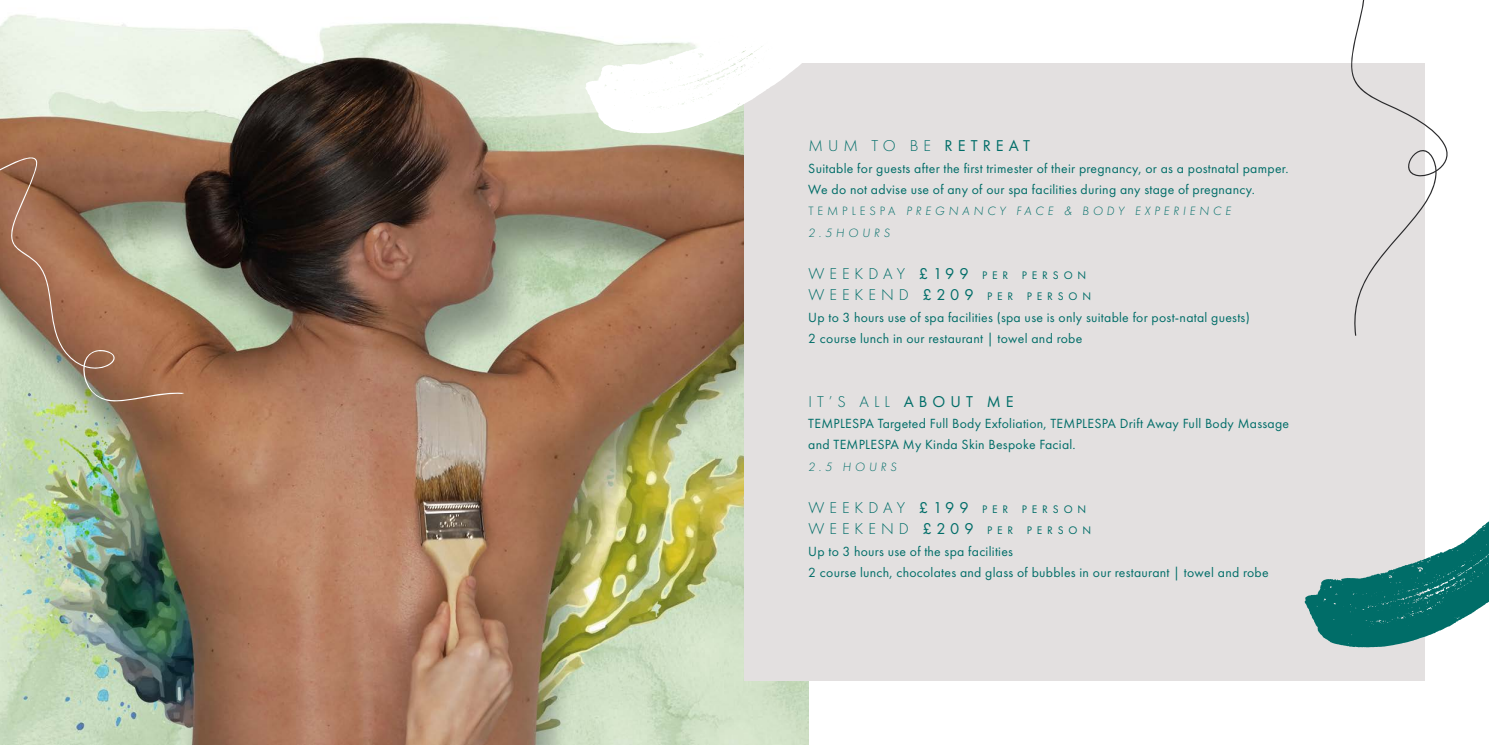
<style>
.page{position:relative;width:1489px;height:745px;background:#fff}
.page>*{position:absolute;margin:0;border:0;box-sizing:border-box;transform-origin:0 0}
.t1{font:300 16.25px "Futura PT";letter-spacing:.31em;color:#006d68}
.t2{font:13.75px/21.2px "Futura PT";letter-spacing:.02em;color:#006d68}
.t3{font:italic 300 12.5px/21.2px "Futura PT";letter-spacing:.31em;color:#006d68}
.t4{font:11.38px/21.2px "Futura PT";color:#006d68}
.s1{font-weight:400}
.s2{font-style:normal}
.s3{font-weight:300;font-size:16.25px}
.s4{font-size:16.25px}
</style>
<div class="page">
<img style="left:0;top:14px;width:808px;height:730px">
<div style="left:744px;top:64px;width:680px;height:616px;background:#e3e0e0"></div>
<svg style="left:1304px;top:416px;width:184px;height:231px"></svg>
<svg style="left:0;top:150px;width:184px;height:253px;background:#a38267"></svg>
<svg style="left:585px;top:14px;width:287px;height:119px"></svg>
<svg style="left:1330px;top:0;width:118px;height:335px"></svg>
<p class="t1" style="left:808px;top:137px;width:223px">MUM TO BE <span class="s1">RETREAT</span></p>
<p class="t2" style="left:808px;top:157px;width:482px">Suitable for guests after the first trimester of their pregnancy, or as a postnatal pamper.<br>We do not advise use of any of our spa facilities during any stage of pregnancy.</p>
<p class="t3" style="left:808px;top:200px;width:424px"><span class="s2">TEMPLESPA</span> PREGNANCY FACE &amp; BODY EXPERIENCE<br>2.5HOURS</p>
<p class="t4" style="left:808px;top:264px;width:284px"><span class="s3">WEEKDAY</span> <span class="s4">£199</span> P E R P E R S O N<br><span class="s3">WEEKEND</span> <span class="s4">£209</span> P E R P E R S O N</p>
<p class="t2" style="left:808px;top:306px;width:443px">Up to 3 hours use of spa facilities (spa use is only suitable for post-natal guests)<br>2 course lunch in our restaurant | towel and robe</p>
<p class="t1" style="left:808px;top:392px;width:207px">IT’S ALL <span class="s1">ABOUT ME</span></p>
<p class="t2" style="left:808px;top:412px;width:482px">TEMPLESPA Targeted Full Body Exfoliation, TEMPLESPA Drift Away Full Body Massage and TEMPLESPA My Kinda Skin Bespoke Facial.</p>
<p class="t3" style="left:808px;top:455px;width:90px">2.5 HOURS</p>
<p class="t4" style="left:808px;top:498px;width:284px"><span class="s3">WEEKDAY</span> <span class="s4">£199</span> P E R P E R S O N<br><span class="s3">WEEKEND</span> <span class="s4">£209</span> P E R P E R S O N</p>
<p class="t2" style="left:808px;top:540px;width:462px">Up to 3 hours use of the spa facilities<br>2 course lunch, chocolates and glass of bubbles in our restaurant | towel and robe</p>
</div>
